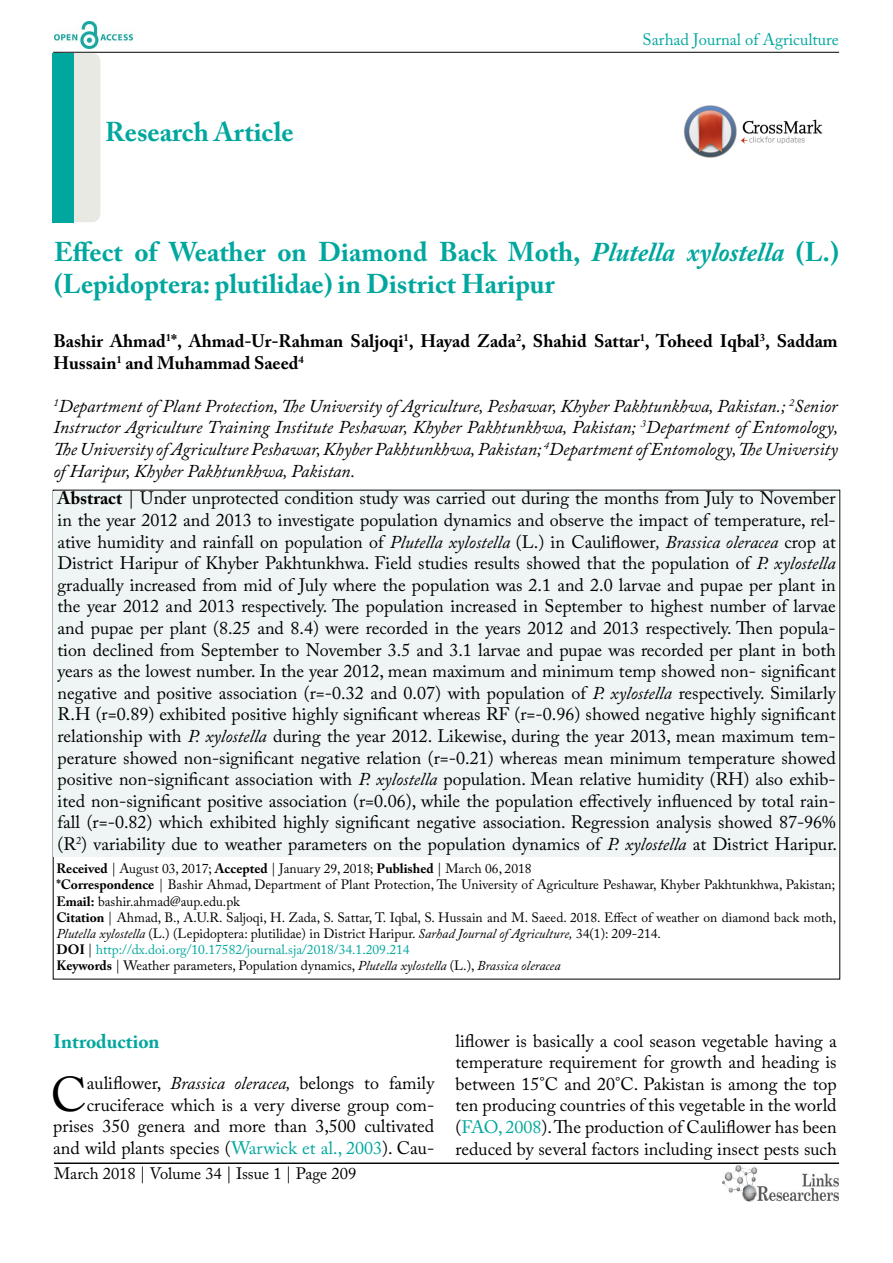
<style>
.page{position:relative;width:893px;height:1263px;background:#fff}
.page>*{position:absolute;margin:0;border:0;box-sizing:border-box;transform-origin:0 0}
.t1{font:48.45px "Adobe Caslon Pro";color:#000}
.t2{font:700 27px/32.4px "Adobe Caslon Pro";color:#00a79e}
.t3{font:700 19.5px "Adobe Caslon Pro";color:#00a79e}
.t4{font:18px/21.6px "Adobe Caslon Pro";color:#000;text-align:justify}
.t5{font:italic 18px/21.6px "Adobe Caslon Pro";color:#000;text-align:justify}
.t6{font:700 18px/21.6px "Adobe Caslon Pro";color:#000}
.t7{font:16.5px "Adobe Caslon Pro";color:#000}
.t8{font:16.5px "Adobe Caslon Pro";color:#00a79e}
.t9{font:13.5px/16.2px "Adobe Caslon Pro";color:#000}
.s1{font-style:italic}
.s2{font-weight:700}
.s3{color:#00a79e}
</style>
<div class="page">
<hr style="left:53px;top:52px;width:786px;height:1px;background:#000">
<img style="left:722px;top:1166px;width:117px;height:36px">
<img style="left:54px;top:22px;width:78px;height:27px">
<div style="left:54px;top:53px;width:46px;height:169px;background:#e9e9e4;border-radius:9px"></div>
<hr style="left:54px;top:1163px;width:785px;height:1px;background:#000">
<div style="left:53px;top:53px;width:21px;height:169px;background:#00a79e"></div>
<div style="left:54px;top:491px;width:784px;height:366px;background:#eef5f4"></div>
<img style="left:684px;top:105px;width:139px;height:53px">
<h2 class="t2" style="left:105px;top:116px;width:190px">Research Article</h2>
<p class="t8" style="left:643px;top:30px;width:198px">Sarhad Journal of Agriculture</p>
<h2 class="t2" style="left:54px;top:235px;width:786px">Effect of Weather on Diamond Back Moth, <span class="s1">Plutella xylostella</span> (L.) (Lepidoptera: plutilidae) in District Haripur</h2>
<p class="t6" style="left:53px;top:330px;width:786px">Bashir Ahmad<sup>1</sup>*, Ahmad-Ur-Rahman Saljoqi<sup>1</sup>, Hayad Zada<sup>2</sup>, Shahid Sattar<sup>1</sup>, Toheed Iqbal<sup>3</sup>, Saddam<br>Hussain<sup>1</sup> and Muhammad Saeed<sup>4</sup></p>
<p class="t5" style="left:53px;top:395px;width:786px"><sup>1</sup>Department of Plant Protection, The University of Agriculture, Peshawar, Khyber Pakhtunkhwa, Pakistan.; <sup>2</sup>Senior Instructor Agriculture Training Institute Peshawar, Khyber Pakhtunkhwa, Pakistan; <sup>3</sup>Department of Entomology, The University of Agriculture Peshawar, Khyber Pakhtunkhwa, Pakistan; <sup>4</sup>Department of Entomology, The University of Haripur, Khyber Pakhtunkhwa, Pakistan.</p>
<p class="t4" style="left:58px;top:487px;width:781px"><span class="s2">Abstract</span> | Under unprotected condition study was carried out during the months from July to November in the year 2012 and 2013 to investigate population dynamics and observe the impact of temperature, rel&shy;ative humidity and rainfall on population of <span class="s1">Plutella xylostella</span> (L.) in Cauliflower<span class="s1">, Brassica oleracea</span> crop at District Haripur of Khyber Pakhtunkhwa. Field studies results showed that the population of <span class="s1">P. xylostella </span>gradually increased from mid of July where the population was 2.1 and 2.0 larvae and pupae per plant in the year 2012 and 2013 respectively. The population increased in September to highest number of larvae and pupae per plant (8.25 and 8.4) were recorded in the years 2012 and 2013 respectively. Then popula&shy;tion declined from September to November 3.5 and 3.1 larvae and pupae was recorded per plant in both years as the lowest number. In the year 2012, mean maximum and minimum temp showed non- significant negative and positive association (r=-0.32 and 0.07) with population of <span class="s1">P. xylostella</span> respectively. Similarly R.H (r=0.89) exhibited positive highly significant whereas RF (r=-0.96) showed negative highly significant relationship with <span class="s1">P. xylostella</span> during the year 2012. Likewise, during the year 2013, mean maximum tem&shy;perature showed non-significant negative relation (r=-0.21) whereas mean minimum temperature showed positive non-significant association with <span class="s1">P. xylostella</span> population. Mean relative humidity (RH) also exhib&shy;ited non-significant positive association (r=0.06), while the population effectively influenced by total rain&shy;fall (r=-0.82) which exhibited highly significant negative association. Regression analysis showed 87-96% (R<sup>2</sup>) variability due to weather parameters on the population dynamics of <span class="s1">P. xylostella</span> at District Haripur.</p>
<p class="t9" style="left:56px;top:860px;width:781px"><span class="s2">Received</span> | August 03, 2017; <span class="s2">Accepted</span> | January 29, 2018; <span class="s2">Published</span> | March 06, 2018<br><span class="s2">*Correspondence</span> | Bashir Ahmad, Department of Plant Protection, The University of Agriculture Peshawar, Khyber Pakhtunkhwa, Pakistan; <span class="s2">Email:</span> bashir.ahmad@aup.edu.pk<br><span class="s2">Citation</span> | Ahmad, B., A.U.R. Saljoqi, H. Zada, S. Sattar, T. Iqbal, S. Hussain and M. Saeed. 2018. Effect of weather on diamond back moth, <span class="s1">Plutella xylostella</span> (L.) (Lepidoptera: plutilidae) in District Haripur. <span class="s1">Sarhad Journal of Agriculture,</span> 34(1): 209-214.<br><span class="s2">DOI</span> | <span class="s3">http://dx.doi.org/10.17582/journal.sja/2018/34.1.209.214<br></span><span class="s2">Keywords</span> | Weather parameters, Population dynamics, <span class="s1">Plutella xylostella</span> (L.), <span class="s1">Brassica oleracea</span></p>
<p class="t3" style="left:53px;top:1029px;width:108px">Introduction</p>
<h1 class="t1" style="left:51px;top:1066px;width:38px">C</h1>
<p class="t4" style="left:53px;top:1072px;width:383px;text-align:right">auliflower, <span class="s1">Brassica oleracea,</span> belongs to family cruciferace which is a very diverse group com&shy;prises 350 genera and more than 3,500 cultivated and wild plants species (<span class="s3">Warwick et al., 2003</span>). Cau-</p>
<p class="t7" style="left:54px;top:1164px;width:304px">March 2018 | Volume 34 | Issue 1 | Page 209</p>
<p class="t4" style="left:456px;top:1029px;width:383px">liflower is basically a cool season vegetable having a temperature requirement for growth and heading is between 15°C and 20°C. Pakistan is among the top ten producing countries of this vegetable in the world (<span class="s3">FAO, 2008</span>). The production of Cauliflower has been reduced by several factors including insect pests such</p>
</div>
